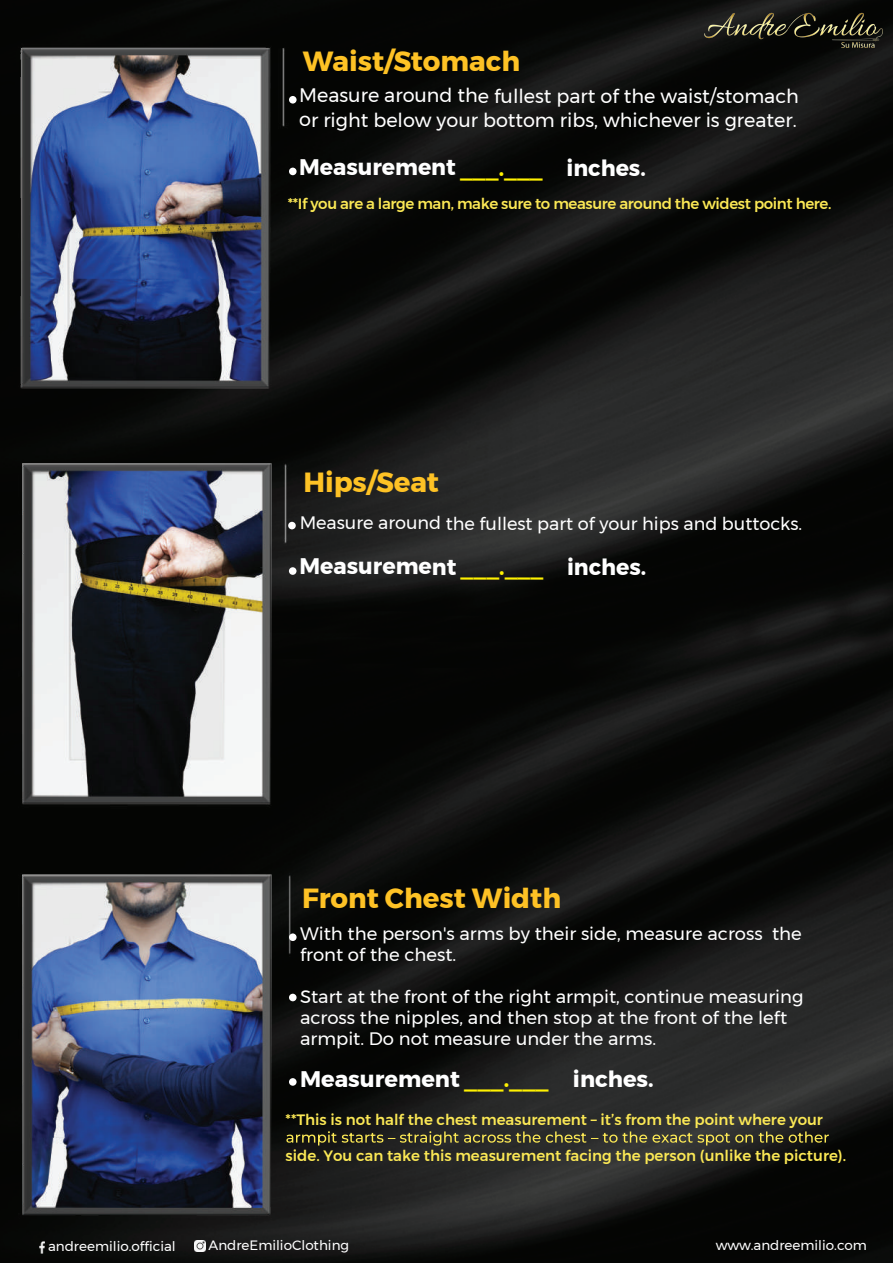
<style>
.page{position:relative;width:893px;height:1263px;background:#fff}
.page>*{position:absolute;margin:0;border:0;box-sizing:border-box;transform-origin:0 0}
.t1{font:700 27.6px "Montserrat";color:#fec225}
.t2{font:700 22.5px "Montserrat";letter-spacing:-.005em;color:#fff}
.t3{font:19.5px/24.5px "Montserrat";letter-spacing:-.005em;color:#fff}
.t4{font:18px/21.1px "Montserrat";color:#fff}
.t5{font:17.4px "Montserrat";letter-spacing:-.025em;color:#fff}
.t6{font:500 15px "Montserrat";color:#fbe855}
.t7{font:500 15px "Montserrat";letter-spacing:-.025em;color:#fbe855}
.t8{font:13.5px "Montserrat";color:#fff}
.s1{color:#fff101}
</style>
<div class="page">
<img style="left:0;top:3px;width:886px;height:1260px">
<div style="left:289px;top:96px;width:8px;height:8px;background:#fff;border-radius:50%"></div>
<div style="left:289px;top:168px;width:8px;height:7px;background:#fff;border-radius:50%"></div>
<div style="left:288px;top:522px;width:8px;height:7px;background:#fff;border-radius:50%"></div>
<div style="left:289px;top:567px;width:7px;height:8px;background:#fff;border-radius:50%"></div>
<div style="left:289px;top:933px;width:8px;height:8px;background:#fff;border-radius:50%"></div>
<div style="left:289px;top:994px;width:8px;height:7px;background:#fff;border-radius:50%"></div>
<div style="left:289px;top:1078px;width:8px;height:8px;background:#fff;border-radius:50%"></div>
<svg style="left:286px;top:1131px;width:543px;height:14px;background:#504d2f"></svg>
<img style="left:704px;top:0;width:179px;height:59px">
<svg style="left:194px;top:1240px;width:13px;height:13px"></svg>
<svg style="left:34px;top:1241px;width:14px;height:12px"></svg>
<h1 class="t1" style="left:303px;top:39px;width:219px">Waist/Stomach</h1>
<p class="t3" style="left:299px;top:83px;width:501px">Measure around the fullest part of the waist/stomach or right below your bottom ribs, whichever is greater.</p>
<p class="t2" style="left:299px;top:149px;width:348px">Measurement <span class="s1">___.___</span> inches.</p>
<p class="t7" style="left:288px;top:192px;width:545px">**If you are a large man, make sure to measure around the widest point here.</p>
<h1 class="t1" style="left:303px;top:460px;width:137px">Hips/Seat</h1>
<p class="t4" style="left:300px;top:513px;width:504px">Measure around the fullest part of your hips and buttocks.</p>
<p class="t2" style="left:300px;top:548px;width:348px">Measurement <span class="s1">___.___</span> inches.</p>
<h1 class="t1" style="left:302px;top:876px;width:261px">Front Chest Width</h1>
<p class="t4" style="left:300px;top:922px;width:503px">With the person's arms by their side, measure across the front of the chest.</p>
<p class="t4" style="left:300px;top:986px;width:505px">Start at the front of the right armpit, continue measuring across the nipples, and then stop at the front of the left armpit. Do not measure under the arms.</p>
<p class="t2" style="left:300px;top:1061px;width:355px">Measurement <span class="s1">___.___</span> inches.</p>
<p class="t6" style="left:286px;top:1107px;width:539px">**This is not half the chest measurement – it’s from the point where your</p>
<p class="t6" style="left:286px;top:1143px;width:562px">side. You can take this measurement facing the person (unlike the picture).</p>
<p class="t5" style="left:304px;top:928px;width:356px">Measure around the fullest part of the wrist.</p>
<p class="t5" style="left:304px;top:1013px;width:276px">My wrists are ___.___ centimeters.</p>
<p class="t8" style="left:48px;top:1236px;width:129px">andreemilio.official</p>
<p class="t8" style="left:209px;top:1235px;width:142px">AndreEmilioClothing</p>
<p class="t8" style="left:716px;top:1235px;width:153px">www.andreemilio.com</p>
</div>
